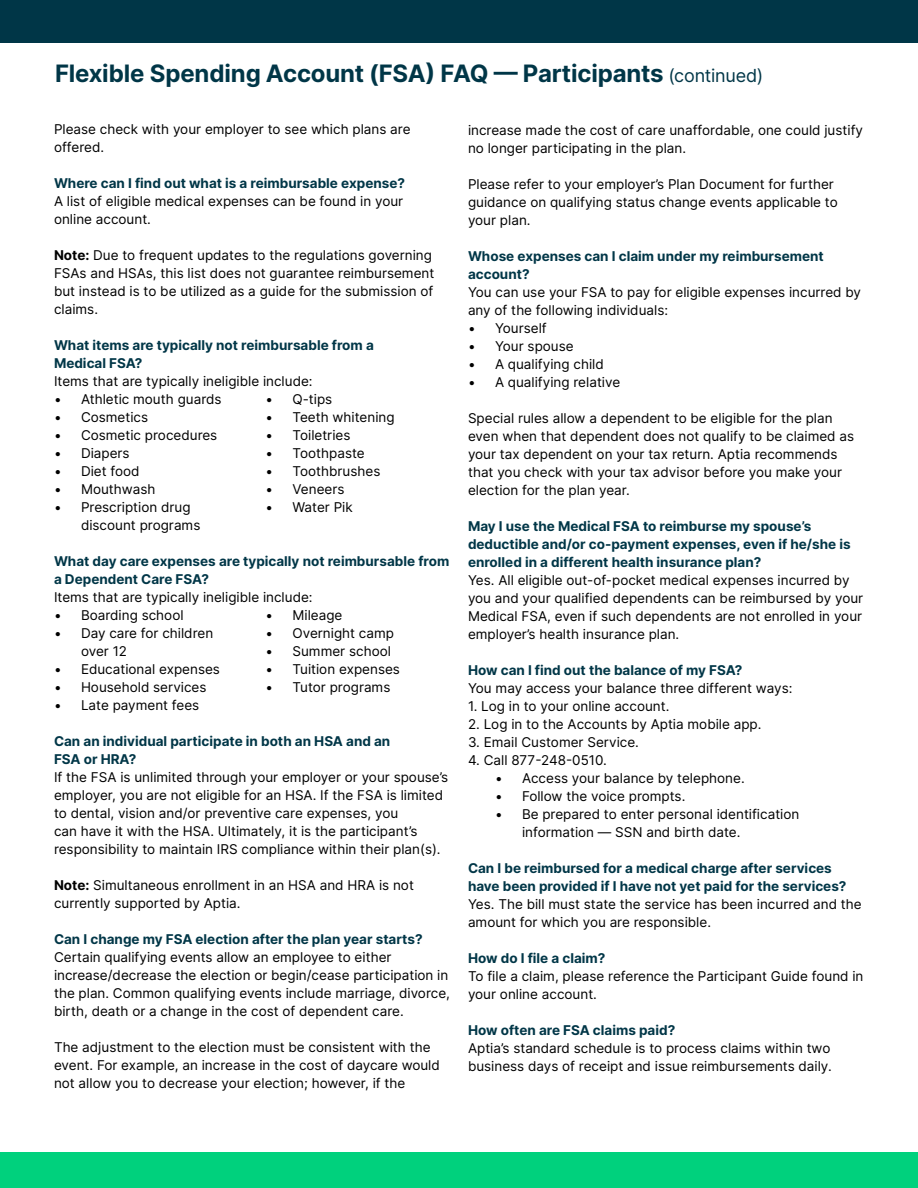
<style>
.page{position:relative;width:918px;height:1188px;background:#fff}
.page>*{position:absolute;margin:0;border:0;box-sizing:border-box;transform-origin:0 0}
.t1{font:700 24px "Inter";letter-spacing:-.01em;color:#003647}
.t2{font:13.5px/18px "Inter";color:#000}
.t3{font:700 13.5px/18px "Inter";color:#003647}
.s1{font-weight:400;font-size:18px}
.s2{font-weight:700}
</style>
<div class="page">
<div style="left:0;top:1153px;width:918px;height:35px;background:#00d17d"></div>
<div style="left:0;top:0;width:918px;height:43px;background:#003647"></div>
<h1 class="t1" style="left:55px;top:56px;width:710px">Flexible Spending Account (FSA) FAQ — Participants <span class="s1">(continued)</span></h1>
<p class="t2" style="left:54px;top:120px;width:358px">Please check with your employer to see which plans are offered.</p>
<p class="t3" style="left:54px;top:174px;width:353px">Where can I find out what is a reimbursable expense?</p>
<p class="t2" style="left:54px;top:192px;width:351px">A list of eligible medical expenses can be found in your online account.</p>
<p class="t2" style="left:54px;top:246px;width:382px"><span class="s2">Note:</span> Due to frequent updates to the regulations governing FSAs and HSAs, this list does not guarantee reimbursement but instead is to be utilized as a guide for the submission of claims.</p>
<p class="t3" style="left:54px;top:336px;width:321px">What items are typically not reimbursable from a<br>Medical FSA?</p>
<p class="t2" style="left:54px;top:372px;width:260px">Items that are typically ineligible include:</p>
<p class="t2" style="left:54px;top:390px;width:169px">• Athletic mouth guards</p>
<p class="t2" style="left:54px;top:408px;width:96px">• Cosmetics</p>
<p class="t2" style="left:54px;top:426px;width:165px">• Cosmetic procedures</p>
<p class="t2" style="left:54px;top:444px;width:77px">• Diapers</p>
<p class="t2" style="left:54px;top:462px;width:87px">• Diet food</p>
<p class="t2" style="left:54px;top:480px;width:103px">• Mouthwash</p>
<p class="t2" style="left:81px;top:498px;width:121px;text-indent:-27px">• Prescription drug discount programs</p>
<p class="t2" style="left:266px;top:390px;width:68px">• Q-tips</p>
<p class="t2" style="left:266px;top:408px;width:131px">• Teeth whitening</p>
<p class="t2" style="left:266px;top:426px;width:86px">• Toiletries</p>
<p class="t2" style="left:266px;top:444px;width:101px">• Toothpaste</p>
<p class="t2" style="left:266px;top:462px;width:116px">• Toothbrushes</p>
<p class="t2" style="left:266px;top:480px;width:80px">• Veneers</p>
<p class="t2" style="left:266px;top:498px;width:89px">• Water Pik</p>
<p class="t3" style="left:54px;top:552px;width:397px">What day care expenses are typically not reimbursable from a Dependent Care FSA?</p>
<p class="t2" style="left:54px;top:588px;width:260px">Items that are typically ineligible include:</p>
<p class="t2" style="left:54px;top:606px;width:131px">• Boarding school</p>
<p class="t2" style="left:81px;top:624px;width:134px;text-indent:-27px">• Day care for children over 12</p>
<p class="t2" style="left:54px;top:660px;width:168px">• Educational expenses</p>
<p class="t2" style="left:54px;top:678px;width:154px">• Household services</p>
<p class="t2" style="left:54px;top:696px;width:147px">• Late payment fees</p>
<p class="t2" style="left:266px;top:606px;width:78px">• Mileage</p>
<p class="t2" style="left:266px;top:624px;width:130px">• Overnight camp</p>
<p class="t2" style="left:266px;top:642px;width:127px">• Summer school</p>
<p class="t2" style="left:266px;top:660px;width:136px">• Tuition expenses</p>
<p class="t2" style="left:266px;top:678px;width:126px">• Tutor programs</p>
<p class="t3" style="left:54px;top:732px;width:338px">Can an individual participate in both an HSA and an<br>FSA or HRA?</p>
<p class="t2" style="left:54px;top:768px;width:396px">If the FSA is unlimited through your employer or your spouse’s employer, you are not eligible for an HSA. If the FSA is limited to dental, vision and/or preventive care expenses, you<br>can have it with the HSA. Ultimately, it is the participant’s responsibility to maintain IRS compliance within their plan(s).</p>
<p class="t2" style="left:54px;top:876px;width:361px"><span class="s2">Note:</span> Simultaneous enrollment in an HSA and HRA is not currently supported by Aptia.</p>
<p class="t3" style="left:54px;top:930px;width:370px">Can I change my FSA election after the plan year starts?</p>
<p class="t2" style="left:54px;top:948px;width:397px">Certain qualifying events allow an employee to either increase/decrease the election or begin/cease participation in the plan. Common qualifying events include marriage, divorce, birth, death or a change in the cost of dependent care.</p>
<p class="t2" style="left:54px;top:1038px;width:387px">The adjustment to the election must be consistent with the event. For example, an increase in the cost of daycare would not allow you to decrease your election; however, if the</p>
<p class="t2" style="left:468px;top:121px;width:397px">increase made the cost of care unaffordable, one could justify no longer participating in the plan.</p>
<p class="t2" style="left:468px;top:175px;width:371px">Please refer to your employer’s Plan Document for further guidance on qualifying status change events applicable to your plan.</p>
<p class="t3" style="left:468px;top:247px;width:357px">Whose expenses can I claim under my reimbursement account?</p>
<p class="t2" style="left:468px;top:283px;width:395px">You can use your FSA to pay for eligible expenses incurred by any of the following individuals:</p>
<p class="t2" style="left:468px;top:319px;width:80px">• Yourself</p>
<p class="t2" style="left:468px;top:337px;width:107px">• Your spouse</p>
<p class="t2" style="left:468px;top:355px;width:137px">• A qualifying child</p>
<p class="t2" style="left:468px;top:373px;width:154px">• A qualifying relative</p>
<p class="t2" style="left:468px;top:409px;width:388px">Special rules allow a dependent to be eligible for the plan even when that dependent does not qualify to be claimed as your tax dependent on your tax return. Aptia recommends that you check with your tax advisor before you make your election for the plan year.</p>
<p class="t3" style="left:468px;top:517px;width:384px">May I use the Medical FSA to reimburse my spouse’s deductible and/or co-payment expenses, even if he/she is enrolled in a different health insurance plan?</p>
<p class="t2" style="left:468px;top:571px;width:397px">Yes. All eligible out-of-pocket medical expenses incurred by you and your qualified dependents can be reimbursed by your Medical FSA, even if such dependents are not enrolled in your employer’s health insurance plan.</p>
<p class="t3" style="left:468px;top:661px;width:276px">How can I find out the balance of my FSA?</p>
<p class="t2" style="left:468px;top:679px;width:326px">You may access your balance three different ways:</p>
<p class="t2" style="left:468px;top:697px;width:203px">1. Log in to your online account.</p>
<p class="t2" style="left:468px;top:715px;width:295px">2. Log in to the Accounts by Aptia mobile app.</p>
<p class="t2" style="left:468px;top:733px;width:173px">3. Email Customer Service.</p>
<p class="t2" style="left:468px;top:751px;width:141px">4. Call 877-248-0510.</p>
<p class="t2" style="left:495px;top:769px;width:251px">• Access your balance by telephone.</p>
<p class="t2" style="left:495px;top:787px;width:192px">• Follow the voice prompts.</p>
<p class="t2" style="left:522px;top:805px;width:279px;text-indent:-27px">• Be prepared to enter personal identification information — SSN and birth date.</p>
<p class="t3" style="left:468px;top:859px;width:380px">Can I be reimbursed for a medical charge after services have been provided if I have not yet paid for the services?</p>
<p class="t2" style="left:468px;top:895px;width:395px">Yes. The bill must state the service has been incurred and the amount for which you are responsible.</p>
<p class="t3" style="left:468px;top:949px;width:139px">How do I file a claim?</p>
<p class="t2" style="left:468px;top:967px;width:397px">To file a claim, please reference the Participant Guide found in your online account.</p>
<p class="t3" style="left:468px;top:1021px;width:209px">How often are FSA claims paid?</p>
<p class="t2" style="left:468px;top:1039px;width:365px">Aptia’s standard schedule is to process claims within two business days of receipt and issue reimbursements daily.</p>
</div>
